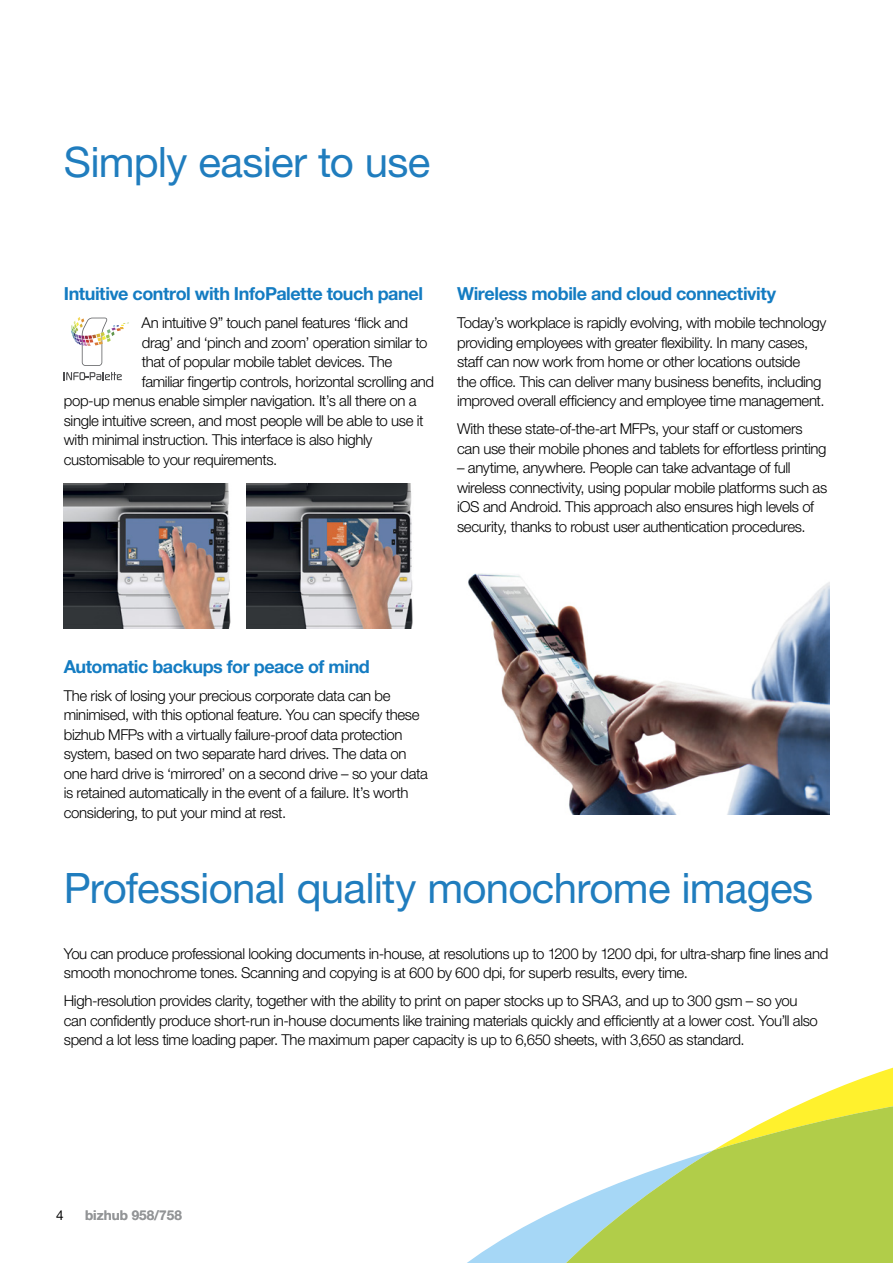
<style>
.page{position:relative;width:893px;height:1263px;background:#fff}
.page>*{position:absolute;margin:0;border:0;box-sizing:border-box;transform-origin:0 0}
.t1{font:42px "Helvetica Neue LT Std";letter-spacing:-.015em;color:#207dbe}
.t2{font:700 18px "Helvetica Neue LT Std";letter-spacing:-.025em;color:#147cc2}
.t3{font:300 15px/19.5px "Helvetica Neue LT Std";letter-spacing:-.025em;color:#000}
.t4{font:700 13.5px "Helvetica Neue LT Std";color:#929496}
.t5{font:13.5px "Helvetica Neue LT Std";color:#000}
</style>
<div class="page">
<svg style="left:71px;top:317px;width:58px;height:49px"></svg>
<svg style="left:64px;top:372px;width:58px;height:8px"></svg>
<img style="left:64px;top:483px;width:167px;height:145px">
<img style="left:246px;top:483px;width:167px;height:145px">
<img style="left:468px;top:573px;width:361px;height:241px">
<svg style="left:467px;top:1067px;width:426px;height:196px"></svg>
<h1 class="t1" style="left:64px;top:137px;width:368px">Simply easier to use</h1>
<p class="t2" style="left:64px;top:283px;width:361px">Intuitive control with InfoPalette touch panel</p>
<p class="t3" style="left:141px;top:313px;width:268px">An intuitive 9” touch panel features ‘flick and</p>
<p class="t3" style="left:142px;top:332px;width:287px">drag’ and ‘pinch and zoom’ operation similar to</p>
<p class="t3" style="left:142px;top:352px;width:252px">that of popular mobile tablet devices. The</p>
<p class="t3" style="left:142px;top:371px;width:294px">familiar fingertip controls, horizontal scrolling and</p>
<p class="t3" style="left:64px;top:391px;width:354px">pop-up menus enable simpler navigation. It’s all there on a</p>
<p class="t3" style="left:64px;top:410px;width:361px">single intuitive screen, and most people will be able to use it</p>
<p class="t3" style="left:64px;top:430px;width:310px">with minimal instruction. This interface is also highly</p>
<p class="t3" style="left:64px;top:449px;width:215px">customisable to your requirements.</p>
<p class="t2" style="left:457px;top:283px;width:320px">Wireless mobile and cloud connectivity</p>
<p class="t3" style="left:457px;top:313px;width:371px">Today’s workplace is rapidly evolving, with mobile technology providing employees with greater flexibility. In many cases, staff can now work from home or other locations outside<br>the office. This can deliver many business benefits, including improved overall efficiency and employee time management.</p>
<p class="t3" style="left:457px;top:419px;width:371px">With these state-of-the-art MFPs, your staff or customers can use their mobile phones and tablets for effortless printing</p>
<p class="t3" style="left:457px;top:458px;width:372px">– anytime, anywhere. People can take advantage of full wireless connectivity, using popular mobile platforms such as iOS and Android. This approach also ensures high levels of security, thanks to robust user authentication procedures.</p>
<p class="t2" style="left:64px;top:655px;width:308px">Automatic backups for peace of mind</p>
<p class="t3" style="left:64px;top:685px;width:366px">The risk of losing your precious corporate data can be minimised, with this optional feature. You can specify these bizhub MFPs with a virtually failure-proof data protection system, based on two separate hard drives. The data on one hard drive is ‘mirrored’ on a second drive – so your data is retained automatically in the event of a failure. It’s worth considering, to put your mind at rest.</p>
<h1 class="t1" style="left:64px;top:863px;width:751px">Professional quality monochrome images</h1>
<p class="t3" style="left:64px;top:943px;width:766px">You can produce professional looking documents in-house, at resolutions up to 1200 by 1200 dpi, for ultra-sharp fine lines and smooth monochrome tones. Scanning and copying is at 600 by 600 dpi, for superb results, every time.</p>
<p class="t3" style="left:64px;top:991px;width:756px">High-resolution provides clarity, together with the ability to print on paper stocks up to SRA3, and up to 300 gsm – so you can confidently produce short-run in-house documents like training materials quickly and efficiently at a lower cost. You’ll also spend a lot less time loading paper. The maximum paper capacity is up to 6,650 sheets, with 3,650 as standard.</p>
<p class="t5" style="left:56px;top:1207px;width:9px">4</p>
<p class="t4" style="left:85px;top:1207px;width:98px">bizhub 958/758</p>
</div>
